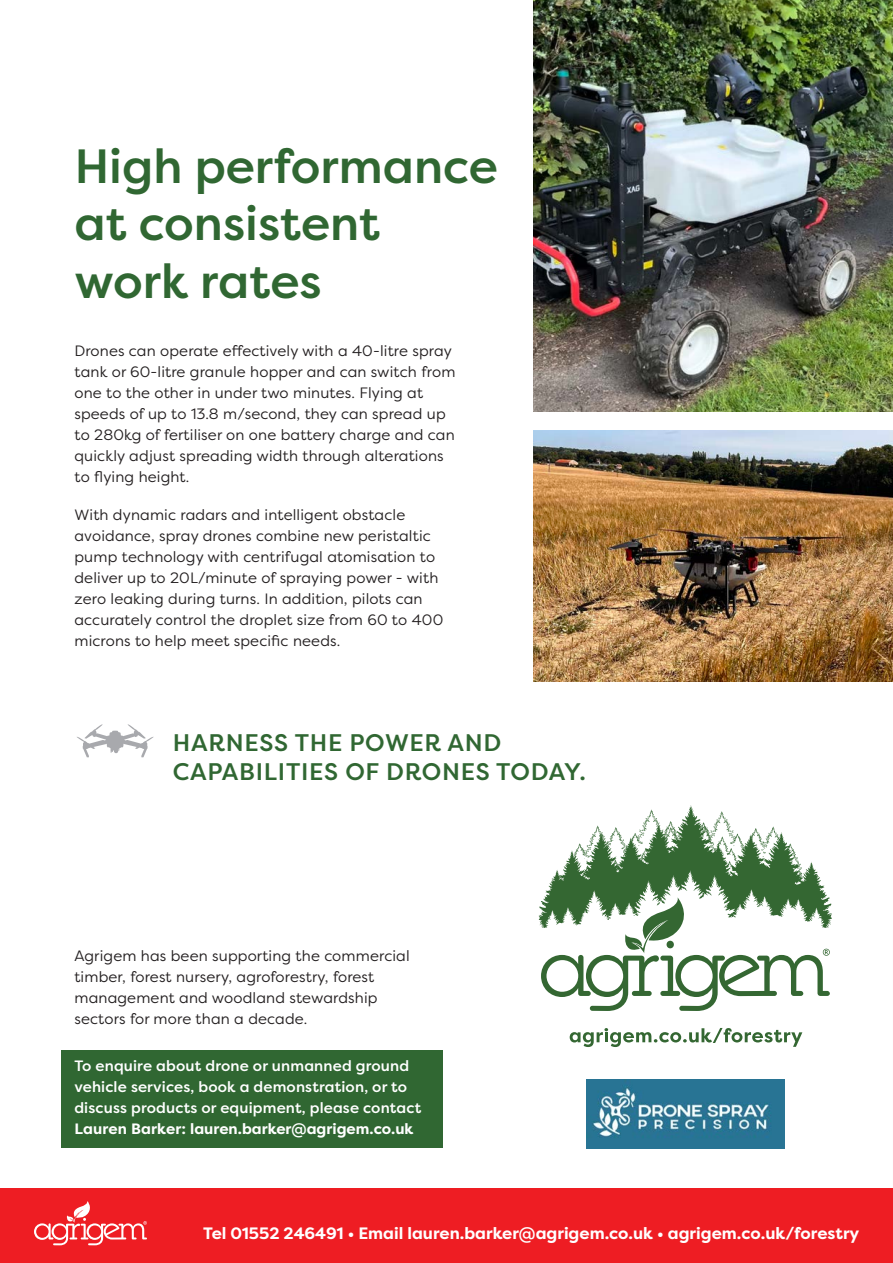
<style>
.page{position:relative;width:893px;height:1263px;background:#fff}
.page>*{position:absolute;margin:0;border:0;box-sizing:border-box;transform-origin:0 0}
.t1{font:500 48px/57.6px "Filson Pro";color:#306732}
.t2{font:500 24px/28.8px "Filson Pro";letter-spacing:.03em;color:#306732}
.t3{font:700 16.5px "Filson Pro";color:#fff}
.t4{font:15px/21px "Filson Pro";letter-spacing:.01em;color:#231f20}
.t5{font:500 15px/21px "Filson Pro";letter-spacing:.01em;color:#fff}
.s1{font-weight:700}
</style>
<div class="page">
<img style="left:533px;top:0;width:359px;height:411px">
<svg style="left:570px;top:1028px;width:232px;height:19px"></svg>
<svg style="left:538px;top:805px;width:294px;height:206px"></svg>
<img style="left:587px;top:1080px;width:197px;height:68px">
<div style="left:62px;top:1050px;width:381px;height:98px;background:#306732"></div>
<svg style="left:77px;top:724px;width:77px;height:33px"></svg>
<img style="left:533px;top:431px;width:359px;height:250px">
<div style="left:0;top:1188px;width:893px;height:75px;background:#ee1d23"></div>
<svg style="left:34px;top:1201px;width:113px;height:44px"></svg>
<hr style="left:892px;top:0;width:1px;height:1186px;background:#d8aba4">
<svg style="left:892px;top:886px;width:1px;height:300px"></svg>
<p class="t1" style="left:74px;top:136px;width:425px">High performance at consistent work rates</p>
<p class="t4" style="left:74px;top:340px;width:382px">Drones can operate effectively with a 40-litre spray tank or 60-litre granule hopper and can switch from one to the other in under two minutes. Flying at speeds of up to 13.8 m/second, they can spread up to 280kg of fertiliser on one battery charge and can quickly adjust spreading width through alterations to flying height.</p>
<p class="t4" style="left:74px;top:504px;width:370px">With dynamic radars and intelligent obstacle avoidance, spray drones combine new peristaltic pump technology with centrifugal atomisation to deliver up to 20L/minute of spraying power - with zero leaking during turns. In addition, pilots can accurately control the droplet size from 60 to 400 microns to help meet specific needs.</p>
<p class="t2" style="left:173px;top:727px;width:415px">HARNESS THE POWER AND<br>CAPABILITIES OF DRONES TODAY.</p>
<p class="t4" style="left:74px;top:945px;width:337px">Agrigem has been supporting the commercial timber, forest nursery, agroforestry, forest management and woodland stewardship sectors for more than a decade.</p>
<p class="t5" style="left:74px;top:1055px;width:348px">To enquire about drone or unmanned ground vehicle services, book a demonstration, or to discuss products or equipment, please contact <span class="s1">Lauren Barker: lauren.barker@agrigem.co.uk</span></p>
<p class="t3" style="left:203px;top:1222px;width:658px">Tel 01552 246491 • Email lauren.barker@agrigem.co.uk • agrigem.co.uk/forestry</p>
</div>
